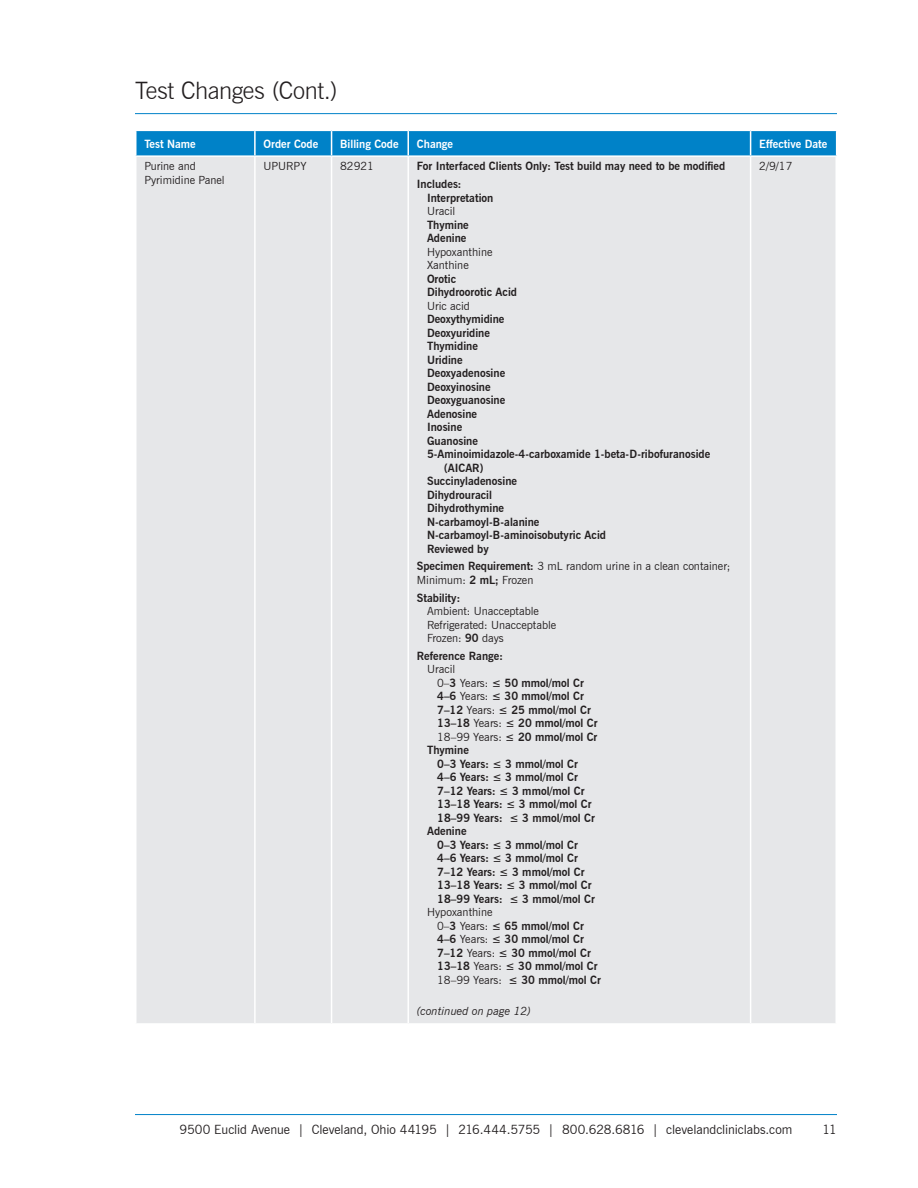
<style>
.page{position:relative;width:918px;height:1188px;background:#fff}
.page>*{position:absolute;margin:0;border:0;box-sizing:border-box;transform-origin:0 0}
.t1{font:300 24px "News Gothic BT";letter-spacing:-.015em;color:#231f20}
.t2{font:12.75px "News Gothic BT";letter-spacing:-.005em;color:#231f20}
.t3{font:700 11.25px/13.5px "News Gothic BT";color:#231f20}
.t4{font:11.25px/13.5px "News Gothic BT";color:#231f20}
.t5{font:700 11.25px "News Gothic BT";color:#fff}
.t6{font:italic 11.25px "News Gothic BT";color:#231f20}
.s1{font-weight:700}
.s2{font-weight:400}
</style>
<div class="page">
<hr style="left:135px;top:1114px;width:702px;height:1px;background:#0082c8">
<div style="left:136px;top:157px;width:700px;height:866px;background:#e6e7e9"></div>
<hr style="left:254px;top:154px;width:2px;height:869px;background:#fff">
<hr style="left:331px;top:154px;width:1px;height:869px;background:#fff">
<hr style="left:407px;top:154px;width:2px;height:869px;background:#fff">
<hr style="left:750px;top:154px;width:1px;height:869px;background:#fff">
<hr style="left:135px;top:113px;width:702px;height:1px;background:#0082c8">
<svg style="left:136px;top:130px;width:701px;height:25px;background:#0d88ca"></svg>
<h1 class="t1" style="left:135px;top:76px;width:204px">Test Changes (Cont.)</h1>
<p class="t5" style="left:144px;top:137px;width:53px">Test Name</p>
<p class="t5" style="left:264px;top:137px;width:56px">Order Code</p>
<p class="t5" style="left:340px;top:137px;width:60px">Billing Code</p>
<p class="t5" style="left:417px;top:137px;width:38px">Change</p>
<p class="t5" style="left:759px;top:137px;width:70px">Effective Date</p>
<p class="t4" style="left:144px;top:159px;width:82px">Purine and<br>Pyrimidine Panel</p>
<p class="t4" style="left:264px;top:159px;width:45px">UPURPY</p>
<p class="t4" style="left:340px;top:159px;width:35px">82921</p>
<p class="t3" style="left:417px;top:157px;width:310px;line-height:17.9px">For Interfaced Clients Only: Test build may need to be modified<br>Includes:</p>
<p class="t3" style="left:427px;top:191px;width:68px">Interpretation</p>
<p class="t4" style="left:427px;top:204px;width:30px">Uracil</p>
<p class="t3" style="left:427px;top:218px;width:43px">Thymine<br>Adenine</p>
<p class="t4" style="left:427px;top:245px;width:67px">Hypoxanthine<br>Xanthine</p>
<p class="t3" style="left:427px;top:272px;width:92px">Orotic<br>Dihydroorotic Acid</p>
<p class="t4" style="left:427px;top:299px;width:44px">Uric acid</p>
<p class="t3" style="left:427px;top:312px;width:79px">Deoxythymidine</p>
<p class="t3" style="left:427px;top:326px;width:64px">Deoxyuridine</p>
<p class="t3" style="left:427px;top:339px;width:52px">Thymidine</p>
<p class="t3" style="left:427px;top:353px;width:37px">Uridine</p>
<p class="t3" style="left:427px;top:366px;width:80px">Deoxyadenosine</p>
<p class="t3" style="left:427px;top:380px;width:65px">Deoxyinosine</p>
<p class="t3" style="left:427px;top:393px;width:80px">Deoxyguanosine</p>
<p class="t3" style="left:427px;top:407px;width:52px">Adenosine</p>
<p class="t3" style="left:427px;top:420px;width:37px">Inosine</p>
<p class="t3" style="left:427px;top:434px;width:52px">Guanosine</p>
<p class="t3" style="left:427px;top:447px;width:285px">5-Aminoimidazole-4-carboxamide 1-beta-D-ribofuranoside</p>
<p class="t3" style="left:444px;top:461px;width:41px">(AICAR)</p>
<p class="t3" style="left:427px;top:474px;width:92px">Succinyladenosine</p>
<p class="t3" style="left:427px;top:488px;width:66px">Dihydrouracil</p>
<p class="t3" style="left:427px;top:501px;width:79px">Dihydrothymine</p>
<p class="t3" style="left:427px;top:515px;width:114px">N-carbamoyl-B-alanine</p>
<p class="t3" style="left:427px;top:528px;width:180px">N-carbamoyl-B-aminoisobutyric Acid</p>
<p class="t3" style="left:427px;top:542px;width:63px">Reviewed by</p>
<p class="t4" style="left:417px;top:560px;width:315px"><span class="s1">Specimen Requirement:</span> 3 mL random urine in a clean container;<br>Minimum: <span class="s1">2 mL;</span> Frozen</p>
<p class="t3" style="left:417px;top:591px;width:45px">Stability:</p>
<p class="t4" style="left:427px;top:604px;width:131px">Ambient: Unacceptable<br>Refrigerated: Unacceptable<br>Frozen: <span class="s1">90</span> days</p>
<p class="t3" style="left:417px;top:649px;width:88px">Reference Range:</p>
<p class="t4" style="left:427px;top:663px;width:30px">Uracil</p>
<p class="t3" style="left:437px;top:676px;width:148px"><span class="s2">0–</span>3 <span class="s2">Years:</span> ≤ 50 mmol/mol Cr</p>
<p class="t3" style="left:437px;top:690px;width:148px">4–6 <span class="s2">Years:</span> ≤ 30 mmol/mol Cr</p>
<p class="t3" style="left:437px;top:703px;width:155px">7–12 <span class="s2">Years:</span> ≤ 25 mmol/mol Cr</p>
<p class="t3" style="left:437px;top:717px;width:162px">13–18 <span class="s2">Years:</span> ≤ 20 mmol/mol Cr</p>
<p class="t3" style="left:437px;top:730px;width:162px"><span class="s2">18–99 Years:</span> ≤ 20 mmol/mol Cr</p>
<p class="t3" style="left:427px;top:744px;width:43px">Thymine</p>
<p class="t3" style="left:437px;top:757px;width:142px">0–3 Years: ≤ 3 mmol/mol Cr</p>
<p class="t3" style="left:437px;top:771px;width:142px">4–6 Years: ≤ 3 mmol/mol Cr</p>
<p class="t3" style="left:437px;top:784px;width:149px">7–12 Years: ≤ 3 mmol/mol Cr</p>
<p class="t3" style="left:437px;top:798px;width:156px">13–18 Years: ≤ 3 mmol/mol Cr</p>
<p class="t3" style="left:437px;top:811px;width:159px">18–99 Years: ≤ 3 mmol/mol Cr</p>
<p class="t3" style="left:427px;top:825px;width:41px">Adenine</p>
<p class="t3" style="left:437px;top:838px;width:142px">0–3 Years: ≤ 3 mmol/mol Cr</p>
<p class="t3" style="left:437px;top:852px;width:142px">4–6 Years: ≤ 3 mmol/mol Cr</p>
<p class="t3" style="left:437px;top:865px;width:149px">7–12 Years: ≤ 3 mmol/mol Cr</p>
<p class="t3" style="left:437px;top:879px;width:156px">13–18 Years: ≤ 3 mmol/mol Cr</p>
<p class="t3" style="left:437px;top:892px;width:159px">18–99 Years: ≤ 3 mmol/mol Cr</p>
<p class="t3" style="left:437px;top:906px;width:165px;text-indent:-10px"><span class="s2">Hypoxanthine<br>0–</span>3 <span class="s2">Years:</span> ≤ 65 mmol/mol Cr<br>4–6 <span class="s2">Years:</span> ≤ 30 mmol/mol Cr<br>7–12 <span class="s2">Years:</span> ≤ 30 mmol/mol Cr<br>13–18 <span class="s2">Years:</span> ≤ 30 mmol/mol Cr<br><span class="s2">18–99 Years:</span> ≤ 30 mmol/mol Cr</p>
<p class="t6" style="left:417px;top:1005px;width:116px">(continued on page 12)</p>
<p class="t4" style="left:759px;top:159px;width:35px">2/9/17</p>
<p class="t2" style="left:180px;top:1122px;width:614px">9500 Euclid Avenue | Cleveland, Ohio 44195 | 216.444.5755 | 800.628.6816 | clevelandcliniclabs.com</p>
<p class="t2" style="left:823px;top:1122px;width:16px">11</p>
</div>
